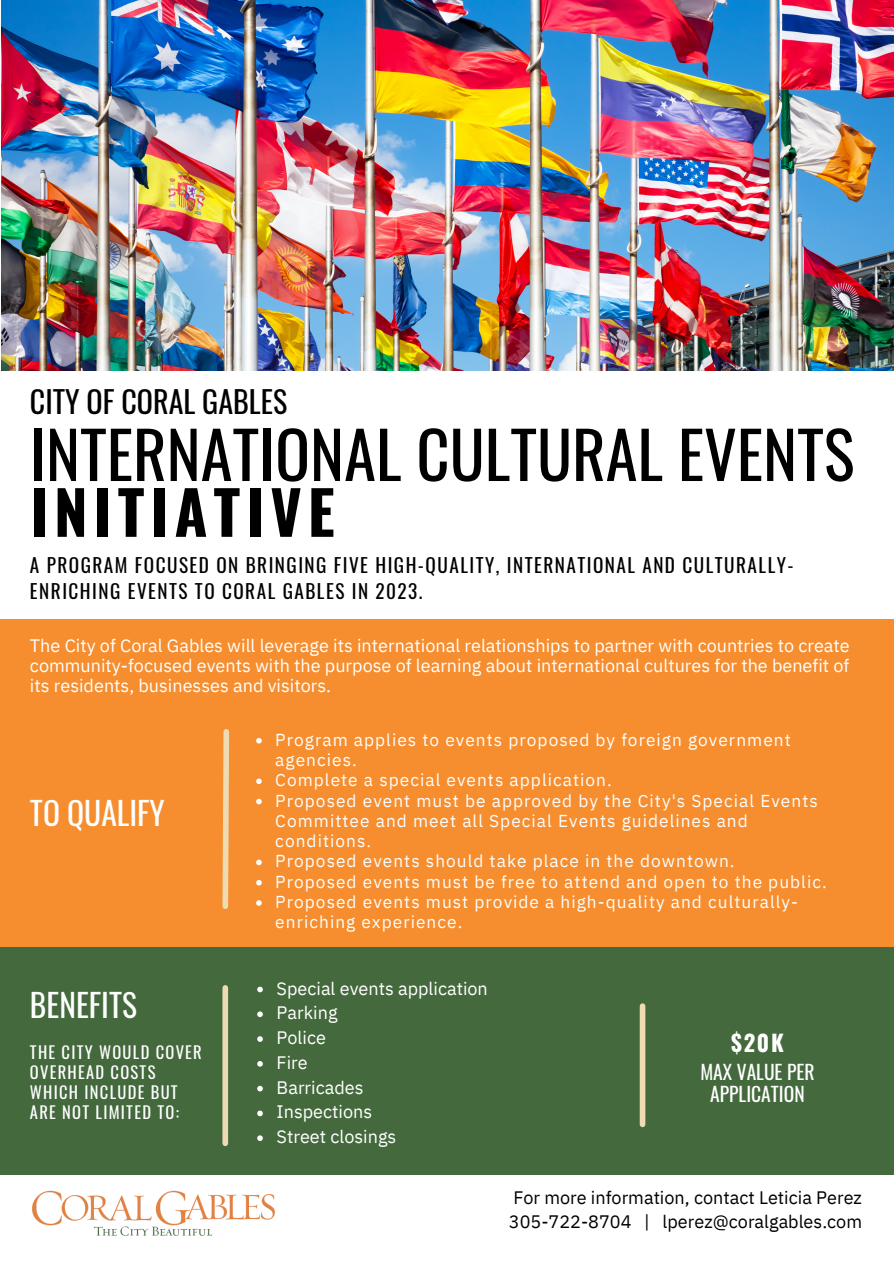
<style>
.page{position:relative;width:894px;height:1264px;background:#fff}
.page>*{position:absolute;margin:0;border:0;box-sizing:border-box;transform-origin:0 0}
.t1{font:64.5px "Oswald";color:#000}
.t2{font:700 60px "Oswald";letter-spacing:.1em;color:#000}
.t3{font:31.5px "Oswald";color:#fdfefe}
.t4{font:30px "Oswald";color:#000}
.t5{font:700 22.5px "Oswald";color:#fff}
.t6{font:19.5px/22.5px "Oswald";color:#fff;text-align:center}
.t7{font:19.2px/26px "Oswald";letter-spacing:.075em;color:#000}
.t8{font:18px/24.8px "IBM Plex Sans";color:#fff}
.t9{font:18px/24.8px "IBM Plex Sans";color:#000}
.t10{font:17.25px/20.2px "IBM Plex Sans";letter-spacing:.06em;color:#fdfefe}
.t11{font:16.5px/20.2px "Oswald";letter-spacing:.075em;color:#fff}
</style>
<div class="page">
<img style="left:1px;top:0;width:892px;height:371px">
<div style="left:0;top:619px;width:893px;height:329px;background:#f68d2e"></div>
<div style="left:0;top:947px;width:893px;height:227px;background:#44693d"></div>
<svg style="left:222px;top:729px;width:8px;height:180px"></svg>
<img style="left:32px;top:1190px;width:243px;height:46px">
<div style="left:222px;top:987px;width:6px;height:156px;background:#efdbb2"></div>
<div style="left:639px;top:1006px;width:6px;height:118px;background:#efdbb2"></div>
<svg style="left:257px;top:986px;width:6px;height:6px"></svg>
<svg style="left:257px;top:1011px;width:6px;height:6px"></svg>
<svg style="left:257px;top:1036px;width:6px;height:5px"></svg>
<svg style="left:257px;top:1061px;width:6px;height:5px"></svg>
<svg style="left:257px;top:1085px;width:6px;height:6px"></svg>
<svg style="left:257px;top:1110px;width:6px;height:6px"></svg>
<svg style="left:257px;top:1135px;width:6px;height:5px"></svg>
<svg style="left:256px;top:738px;width:6px;height:5px"></svg>
<svg style="left:256px;top:778px;width:6px;height:6px"></svg>
<svg style="left:256px;top:798px;width:6px;height:6px"></svg>
<svg style="left:256px;top:859px;width:6px;height:6px"></svg>
<svg style="left:256px;top:879px;width:6px;height:6px"></svg>
<svg style="left:256px;top:900px;width:6px;height:5px"></svg>
<h3 class="t4" style="left:30px;top:378px;width:259px">CITY OF CORAL GABLES</h3>
<h1 class="t1" style="left:30px;top:404px;width:825px">INTERNATIONAL CULTURAL EVENTS</h1>
<h2 class="t2" style="left:30px;top:465px;width:306px">INITIATIVE</h2>
<p class="t7" style="left:30px;top:551px;width:765px">A PROGRAM FOCUSED ON BRINGING FIVE HIGH-QUALITY, INTERNATIONAL AND CULTURALLY-<br>ENRICHING EVENTS TO CORAL GABLES IN 2023.</p>
<p class="t8" style="left:30px;top:635px;width:821px;line-height:20.2px;text-align:justify">The City of Coral Gables will leverage its international relationships to partner with countries to create community-focused events with the purpose of learning about international cultures for the benefit of its residents, businesses and visitors.</p>
<h3 class="t3" style="left:30px;top:788px;width:136px">TO QUALIFY</h3>
<h3 class="t3" style="left:30px;top:979px;width:108px">BENEFITS</h3>
<p class="t11" style="left:30px;top:1040px;width:173px">THE CITY WOULD COVER<br>OVERHEAD COSTS<br>WHICH INCLUDE BUT<br>ARE NOT LIMITED TO:</p>
<p class="t10" style="left:275px;top:729px;width:553px">Program applies to events proposed by foreign government agencies.<br>Complete a special events application.<br>Proposed event must be approved by the City's Special Events Committee and meet all Special Events guidelines and conditions.<br>Proposed events should take place in the downtown.<br>Proposed events must be free to attend and open to the public.<br>Proposed events must provide a high-quality and culturally&shy;enriching experience.</p>
<p class="t8" style="left:276px;top:975px;width:213px">Special events application<br>Parking<br>Police<br>Fire<br>Barricades<br>Inspections<br>Street closings</p>
<h3 class="t5" style="left:730px;top:1024px;width:54px">$20K</h3>
<p class="t6" style="left:700px;top:1059px;width:115px">MAX VALUE PER<br>APPLICATION</p>
<p class="t9" style="left:508px;top:1184px;width:354px">For more information, contact Leticia Perez<br>305-722-8704 | lperez@coralgables.com</p>
</div>
